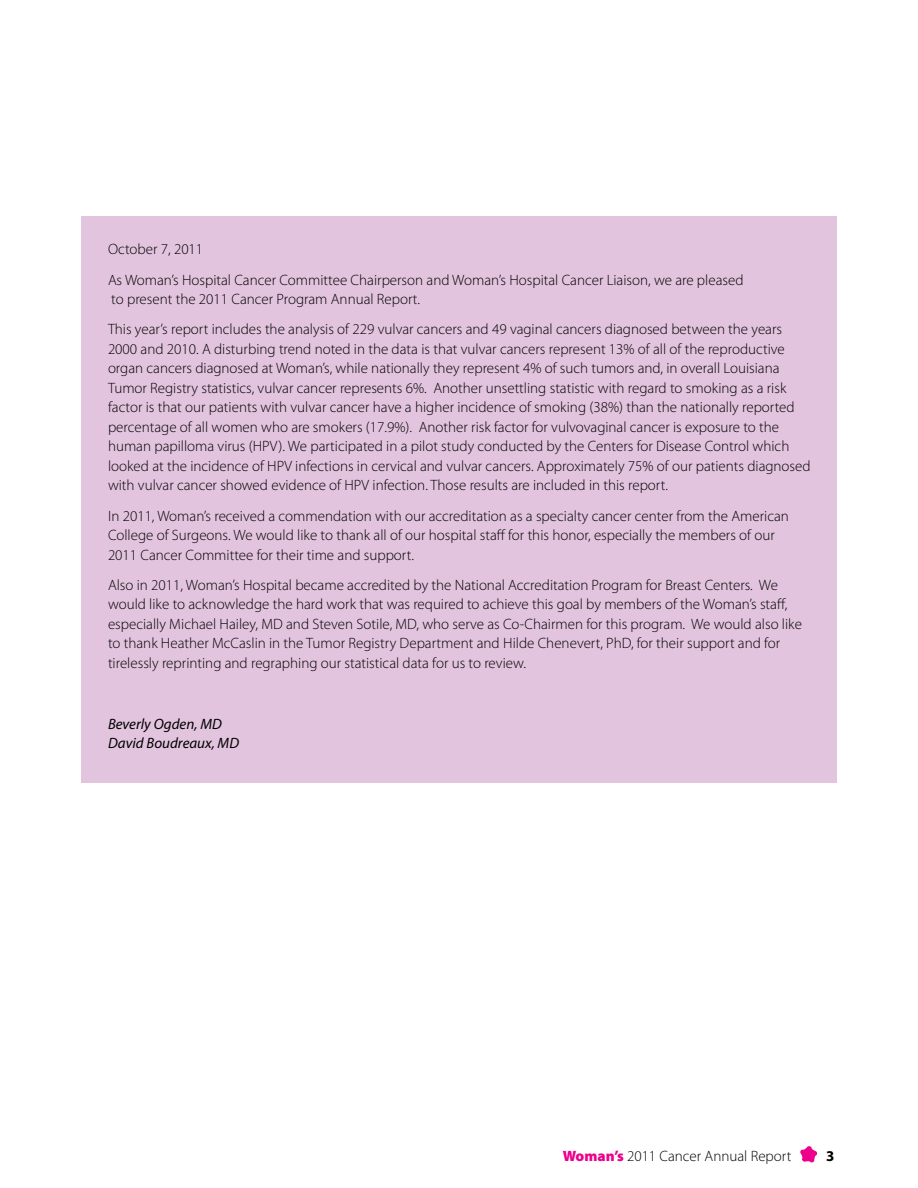
<style>
.page{position:relative;width:918px;height:1188px;background:#fff}
.page>*{position:absolute;margin:0;border:0;box-sizing:border-box;transform-origin:0 0}
.t1{font:300 15px/19.5px "Myriad Pro";color:#000}
.t2{font:italic 15px/19.5px "Myriad Pro";color:#000}
.t3{font:700 15px "Myriad Pro";color:#000}
.s1{font-weight:900;color:#ec008c}
</style>
<div class="page">
<svg style="left:800px;top:1146px;width:17px;height:17px"></svg>
<div style="left:81px;top:216px;width:756px;height:567px;background:#e3c4de"></div>
<p class="t1" style="left:108px;top:234px;width:637px;line-height:30.3px">October 7, 2011<br>As Woman’s Hospital Cancer Committee Chairperson and Woman’s Hospital Cancer Liaison, we are pleased</p>
<p class="t1" style="left:108px;top:284px;width:676px;line-height:30.3px">to present the 2011 Cancer Program Annual Report.<br>This year’s report includes the analysis of 229 vulvar cancers and 49 vaginal cancers diagnosed between the years</p>
<p class="t1" style="left:108px;top:339px;width:704px">2000 and 2010. A disturbing trend noted in the data is that vulvar cancers represent 13% of all of the reproductive organ cancers diagnosed at Woman’s, while nationally they represent 4% of such tumors and, in overall Louisiana Tumor Registry statistics, vulvar cancer represents 6%. Another unsettling statistic with regard to smoking as a risk factor is that our patients with vulvar cancer have a higher incidence of smoking (38%) than the nationally reported percentage of all women who are smokers (17.9%). Another risk factor for vulvovaginal cancer is exposure to the human papilloma virus (HPV). We participated in a pilot study conducted by the Centers for Disease Control which looked at the incidence of HPV infections in cervical and vulvar cancers. Approximately 75% of our patients diagnosed with vulvar cancer showed evidence of HPV infection. Those results are included in this report.</p>
<p class="t1" style="left:108px;top:506px;width:682px">In 2011, Woman’s received a commendation with our accreditation as a specialty cancer center from the American<br>College of Surgeons. We would like to thank all of our hospital staff for this honor, especially the members of our<br>2011 Cancer Committee for their time and support.</p>
<p class="t1" style="left:108px;top:575px;width:696px">Also in 2011, Woman’s Hospital became accredited by the National Accreditation Program for Breast Centers. We would like to acknowledge the hard work that was required to achieve this goal by members of the Woman’s staff, especially Michael Hailey, MD and Steven Sotile, MD, who serve as Co-Chairmen for this program. We would also like to thank Heather McCaslin in the Tumor Registry Department and Hilde Chenevert, PhD, for their support and for tirelessly reprinting and regraphing our statistical data for us to review.</p>
<p class="t2" style="left:108px;top:714px;width:133px">Beverly Ogden, MD<br>David Boudreaux, MD</p>
<p class="t1" style="left:563px;top:1147px;width:230px"><span class="s1">Woman’s</span> 2011 Cancer Annual Report</p>
<p class="t3" style="left:826px;top:1146px;width:10px">3</p>
</div>
